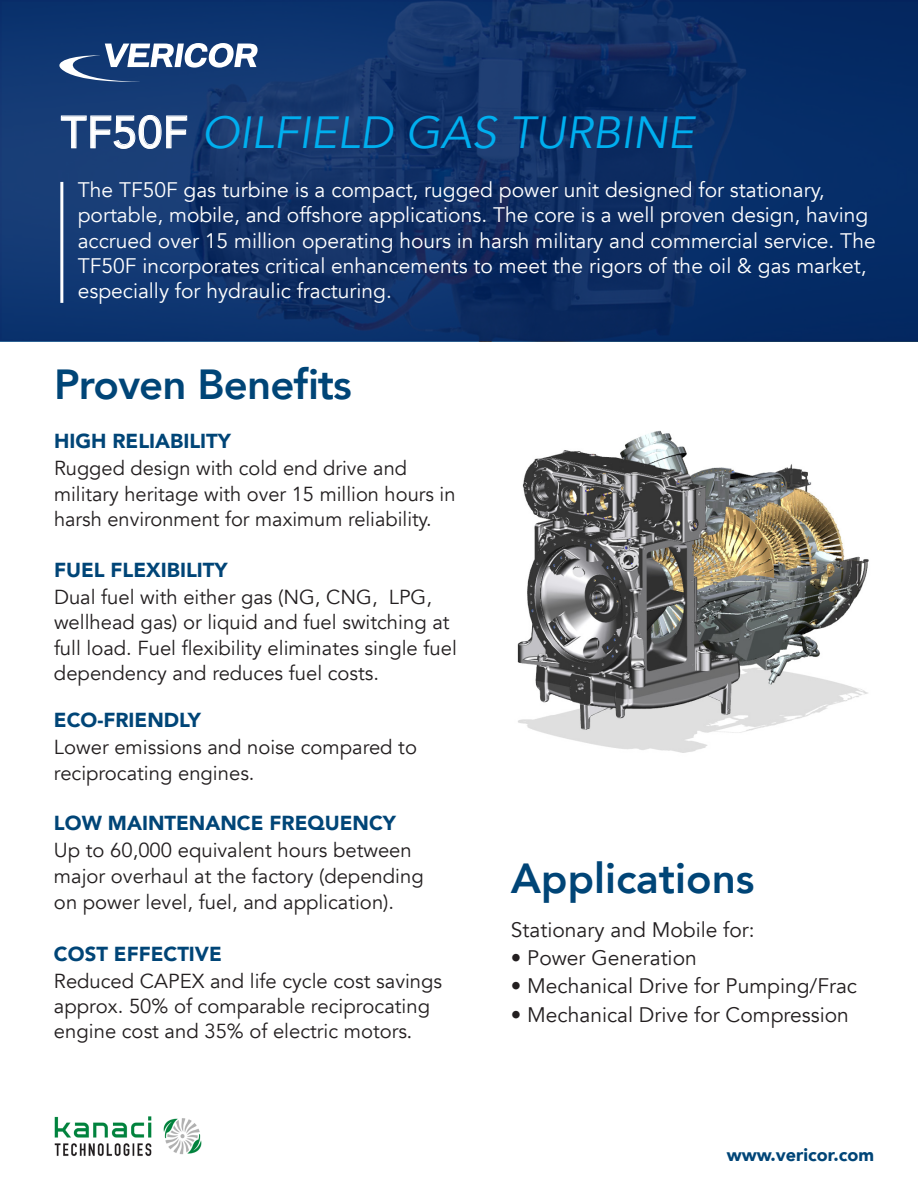
<style>
.page{position:relative;width:918px;height:1188px;background:#fff}
.page>*{position:absolute;margin:0;border:0;box-sizing:border-box;transform-origin:0 0}
.t1{font:italic 45px "Avenir";color:#00afef}
.t2{font:800 42px "Avenir";letter-spacing:-.02em;color:#004577}
.t3{font:800 42px "Avenir";color:#004577}
.t4{font:21px/25.2px "Avenir";color:#fff}
.t5{font:21px "Avenir";color:#231f20}
.t6{font:20.25px/26.2px "Avenir";color:#231f20}
.t7{font:900 18px "Avenir";color:#004577}
.s1{font-weight:500;font-style:normal;color:#fff}
.s2{font-weight:900;color:#004577}
.s3{font-family:"Minion Pro"}
</style>
<div class="page">
<svg style="left:0;top:0;width:918px;height:341px;background:#0e3168"></svg>
<svg style="left:54px;top:43px;width:204px;height:40px"></svg>
<hr style="left:60px;top:182px;width:3px;height:121px;background:#fff">
<img style="left:517px;top:430px;width:352px;height:323px">
<img style="left:54px;top:1116px;width:148px;height:40px">
<p class="t1" style="left:61px;top:106px;width:635px"><span class="s1">TF50F</span> OILFIELD GAS TURBINE</p>
<p class="t4" style="left:78px;top:178px;width:799px">The TF50F gas turbine is a compact, rugged power unit designed for stationary, portable, mobile, and offshore applications. The core is a well proven design, having accrued over 15 million operating hours in harsh military and commercial service. The TF50F incorporates critical enhancements to meet the rigors of the oil &amp; gas market, especially for hydraulic fracturing.</p>
<p class="t2" style="left:54px;top:351px;width:299px">Proven Benefits</p>
<p class="t6" style="left:54px;top:429px;width:403px"><span class="s2">HIGH RELIABILITY<br></span>Rugged design with cold end drive and military heritage with over 15 million hours in harsh environment for maximum reliability.</p>
<p class="t6" style="left:54px;top:557px;width:404px;line-height:25.8px"><span class="s2">FUEL FLEXIBILITY<br></span>Dual fuel with either gas (NG, CNG, LPG, wellhead gas) or liquid and fuel switching at full load. Fuel flexibility eliminates single fuel dependency and reduces fuel costs.</p>
<p class="t6" style="left:54px;top:708px;width:365px"><span class="s2">ECO-FRIENDLY<br></span>Lower emissions and noise compared to reciprocating engines.</p>
<p class="t6" style="left:54px;top:811px;width:371px"><span class="s2">LOW MAINTENANCE FREQUENCY </span>Up to 60,000 equivalent hours between major overhaul at the factory (depending on power level, fuel, and application).</p>
<p class="t6" style="left:54px;top:940px;width:390px;line-height:27.3px"><span class="s2">COST EFFECTIVE<br></span>Reduced CAPEX and life cycle cost savings</p>
<p class="t6" style="left:54px;top:994px;width:378px;line-height:25.2px">approx. 50% of comparable reciprocating engine cost and 35% of electric motors<span class="s3">.</span></p>
<p class="t3" style="left:511px;top:845px;width:245px">Applications</p>
<p class="t5" style="left:511px;top:917px;width:245px">Stationary and Mobile for:</p>
<p class="t5" style="left:511px;top:945px;width:187px">• Power Generation</p>
<p class="t5" style="left:511px;top:974px;width:348px">• Mechanical Drive for Pumping/Frac</p>
<p class="t5" style="left:511px;top:1002px;width:339px">• Mechanical Drive for Compression</p>
<p class="t7" style="left:727px;top:1140px;width:149px">www.vericor.com</p>
</div>
